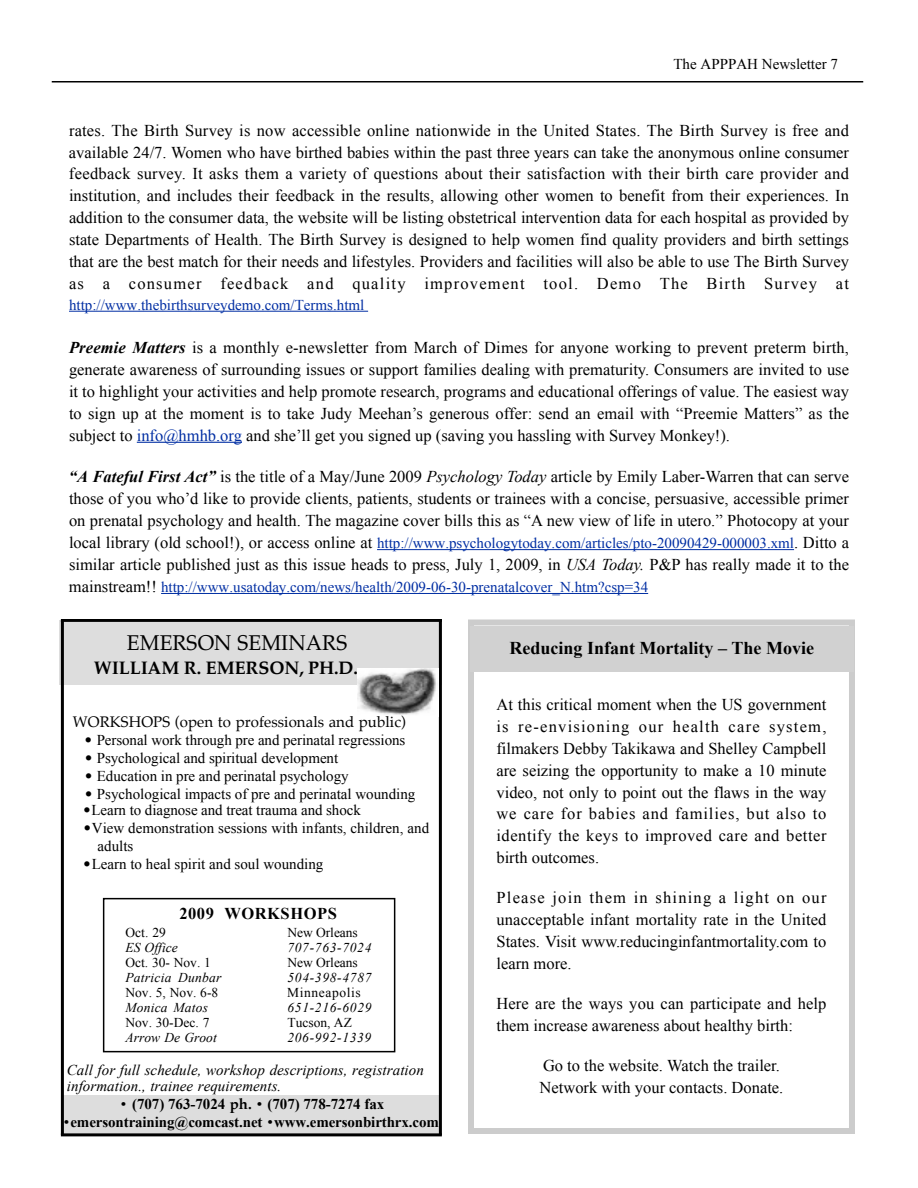
<style>
.page{position:relative;width:918px;height:1188px;background:#fff}
.page>*{position:absolute;margin:0;border:0;box-sizing:border-box;transform-origin:0 0}
.t1{font:21px "Palatino Roman+FOZEPD";color:#000}
.t2{font:700 18px "Times New Roman";color:#000}
.t3{font:18px "Palatino Bold+FEJDZK";letter-spacing:-.005em;color:#000}
.t4{font:16.5px/21.9px "Times New Roman";color:#000;text-align:justify}
.t5{font:16.5px "Times New Roman PS Bold MT+SCCFYK";letter-spacing:.03em;color:#000}
.t6{font:15px/18px "Times New Roman PSMT+DXNLOR";letter-spacing:-.005em;color:#000}
.t7{font:15px "Times New Roman";color:#002ea3}
.t8{font:15px/16.5px "Times New Roman PS Italic MT+KDNQLH";letter-spacing:.005em;color:#000}
.t9{font:15px "Times New Roman PS Bold MT+SCCFYK";letter-spacing:-.01em;color:#000}
.t10{font:15px "Palatino Roman+FOZEPD";letter-spacing:.005em;color:#000}
.t11{font:15px "Times New Roman";color:#000}
.t12{font:13.5px "Times New Roman PSMT+DXNLOR";color:#000}
.t13{font:13.5px "Times New Roman PS Italic MT+KDNQLH";letter-spacing:.05em;color:#000}
.t14{font:13.5px "Times New Roman PS Italic MT+KDNQLH";letter-spacing:.02em;color:#000}
.t15{font:13.5px "Times New Roman PSMT+DXNLOR";letter-spacing:.045em;color:#000}
.s1{font-weight:700;font-style:italic}
.s2{color:#002ea3}
.s3{font-style:italic}
.s4{font-size:16.5px;color:#000}
.s5{font-family:"Palatino Roman+FOZEPD"}
.s6{font-family:"Palatino Bold+FEJDZK";font-size:13.5px}
.s7{font-family:"Palatino Bold+FEJDZK"}
</style>
<div class="page">
<div style="left:468px;top:620px;width:387px;height:514px;border:6px solid #ccc"></div>
<hr style="left:52px;top:81px;width:811px;height:1px;background:#000">
<hr style="left:69px;top:311px;width:299px;height:1px;background:#002ea3">
<hr style="left:137px;top:442px;width:105px;height:1px;background:#002ea3">
<hr style="left:377px;top:549px;width:417px;height:1px;background:#002ea3">
<hr style="left:161px;top:593px;width:487px;height:1px;background:#002ea3">
<div style="left:59px;top:620px;width:380px;height:65px;background:#ddd"></div>
<hr style="left:61px;top:620px;width:381px;height:2px;background:#000">
<hr style="left:61px;top:620px;width:3px;height:515px;background:#000">
<hr style="left:439px;top:620px;width:3px;height:515px;background:#000">
<hr style="left:61px;top:1133px;width:381px;height:3px;background:#000">
<img style="left:358px;top:669px;width:81px;height:46px">
<div style="left:103px;top:898px;width:292px;height:154px;border:2px solid #000"></div>
<div style="left:470px;top:626px;width:383px;height:46px;background:#d1d1d1"></div>
<p class="t11" style="left:674px;top:56px;width:166px">The APPPAH Newsletter 7</p>
<p class="t4" style="left:69px;top:119px;width:782px">rates. The Birth Survey is now accessible online nationwide in the United States. The Birth Survey is free and available 24/7. Women who have birthed babies within the past three years can take the anonymous online consumer feedback survey. It asks them a variety of questions about their satisfaction with their birth care provider and institution, and includes their feedback in the results, allowing other women to benefit from their experiences. In addition to the consumer data, the website will be listing obstetrical intervention data for each hospital as provided by state Departments of Health. The Birth Survey is designed to help women find quality providers and birth settings that are the best match for their needs and lifestyles. Providers and facilities will also be able to use The Birth Survey as a consumer feedback and quality improvement tool. Demo The Birth Survey at</p>
<p class="t7" style="left:69px;top:296px;width:297px">http://www.thebirthsurveydemo.com/Terms.html</p>
<p class="t4" style="left:69px;top:336px;width:782px"><span class="s1">Preemie Matters</span> is a monthly e-newsletter from March of Dimes for anyone working to prevent preterm birth, generate awareness of surrounding issues or support families dealing with prematurity. Consumers are invited to use it to highlight your activities and help promote research, programs and educational offerings of value. The easiest way to sign up at the moment is to take Judy Meehan’s generous offer: send an email with “Preemie Matters” as the subject to <span class="s2">info@hmhb.org</span> and she’ll get you signed up (saving you hassling with Survey Monkey!).</p>
<p class="t4" style="left:69px;top:466px;width:782px"><span class="s1">“A Fateful First Act”</span> is the title of a May/June 2009 <span class="s3">Psychology Today</span> article by Emily Laber-Warren that can serve those of you who’d like to provide clients, patients, students or trainees with a concise, persuasive, accessible primer on prenatal psychology and health. The magazine cover bills this as “A new view of life in utero.” Photocopy at your</p>
<p class="t7" style="left:69px;top:535px;width:782px"><span class="s4">local library (old school!), or access online at</span> http://www.psychologytoday.com/articles/pto-20090429-000003.xml<span class="s4">. Ditto a</span></p>
<p class="t4" style="left:69px;top:554px;width:782px">similar article published just as this issue heads to press, July 1, 2009, in <span class="s3">USA Today.</span> P&amp;P has really made it to the</p>
<p class="t7" style="left:69px;top:579px;width:581px"><span class="s4">mainstream!!</span> http://www.usatoday.com/news/health/2009-06-30-prenatalcover_N.htm?csp=34</p>
<p class="t1" style="left:127px;top:633px;width:222px">EMERSON SEMINARS</p>
<p class="t3" style="left:94px;top:660px;width:266px">WILLIAM R. EMERSON, PH.D.</p>
<p class="t10" style="left:73px;top:715px;width:335px">WORKSHOPS (open to professionals and public)</p>
<p class="t6" style="left:84px;top:731px;width:323px"><span class="s5">•</span> Personal work through pre and perinatal regressions</p>
<p class="t6" style="left:84px;top:749px;width:256px"><span class="s5">•</span> Psychological and spiritual development</p>
<p class="t6" style="left:84px;top:767px;width:266px"><span class="s5">•</span> Education in pre and perinatal psychology</p>
<p class="t6" style="left:84px;top:785px;width:333px"><span class="s5">•</span> Psychological impacts of pre and perinatal wounding</p>
<p class="t6" style="left:82px;top:801px;width:280px"><span class="s5">•</span>Learn to diagnose and treat trauma and shock</p>
<p class="t6" style="left:98px;top:819px;width:333px;text-indent:-15px"><span class="s5">•</span>View demonstration sessions with infants, children, and adults</p>
<p class="t6" style="left:83px;top:855px;width:242px"><span class="s5">•</span>Learn to heal spirit and soul wounding</p>
<p class="t5" style="left:179px;top:904px;width:159px">2009 WORKSHOPS</p>
<p class="t12" style="left:125px;top:925px;width:42px">Oct. 29</p>
<p class="t12" style="left:287px;top:925px;width:72px">New Orleans</p>
<p class="t14" style="left:125px;top:940px;width:54px">ES Office</p>
<p class="t13" style="left:287px;top:940px;width:86px">707-763-7024</p>
<p class="t12" style="left:125px;top:955px;width:87px">Oct. 30- Nov. 1</p>
<p class="t12" style="left:287px;top:955px;width:72px">New Orleans</p>
<p class="t14" style="left:125px;top:970px;width:98px">Patricia Dunbar</p>
<p class="t13" style="left:287px;top:970px;width:86px">504-398-4787</p>
<p class="t12" style="left:125px;top:985px;width:94px">Nov. 5, Nov. 6-8</p>
<p class="t15" style="left:287px;top:985px;width:75px">Minneapolis</p>
<p class="t14" style="left:125px;top:1000px;width:84px">Monica Matos</p>
<p class="t13" style="left:287px;top:1000px;width:86px">651-216-6029</p>
<p class="t12" style="left:125px;top:1015px;width:86px">Nov. 30-Dec. 7</p>
<p class="t12" style="left:287px;top:1015px;width:66px">Tucson, AZ</p>
<p class="t14" style="left:125px;top:1030px;width:93px">Arrow De Groot</p>
<p class="t13" style="left:287px;top:1030px;width:85px">206-992-1339</p>
<p class="t8" style="left:67px;top:1062px;width:359px">Call for full schedule, workshop descriptions, registration information., trainee requirements.</p>
<p class="t9" style="left:119px;top:1096px;width:266px"><span class="s6">•</span> (707) 763-7024 <span class="s7">ph.</span> <span class="s6">•</span> (707) 778-7274 fax</p>
<p class="t9" style="left:62px;top:1114px;width:378px"><span class="s6">•</span>emersontraining@comcast.net <span class="s6">•</span>www.emersonbirthrx.com</p>
<p class="t2" style="left:510px;top:638px;width:306px">Reducing Infant Mortality – The Movie</p>
<p class="t4" style="left:496px;top:693px;width:332px">At this critical moment when the US government is re-envisioning our health care system, filmakers Debby Takikawa and Shelley Campbell are seizing the opportunity to make a 10 minute video, not only to point out the flaws in the way we care for babies and families, but also to identify the keys to improved care and better birth outcomes.</p>
<p class="t4" style="left:496px;top:887px;width:331px">Please join them in shining a light on our unacceptable infant mortality rate in the United States. Visit www.reducinginfantmortality.com to learn more.</p>
<p class="t4" style="left:496px;top:992px;width:331px">Here are the ways you can participate and help them increase awareness about healthy birth:</p>
<p class="t4" style="left:540px;top:1054px;width:245px">Go to the website. Watch the trailer.<br>Network with your contacts. Donate.</p>
</div>
